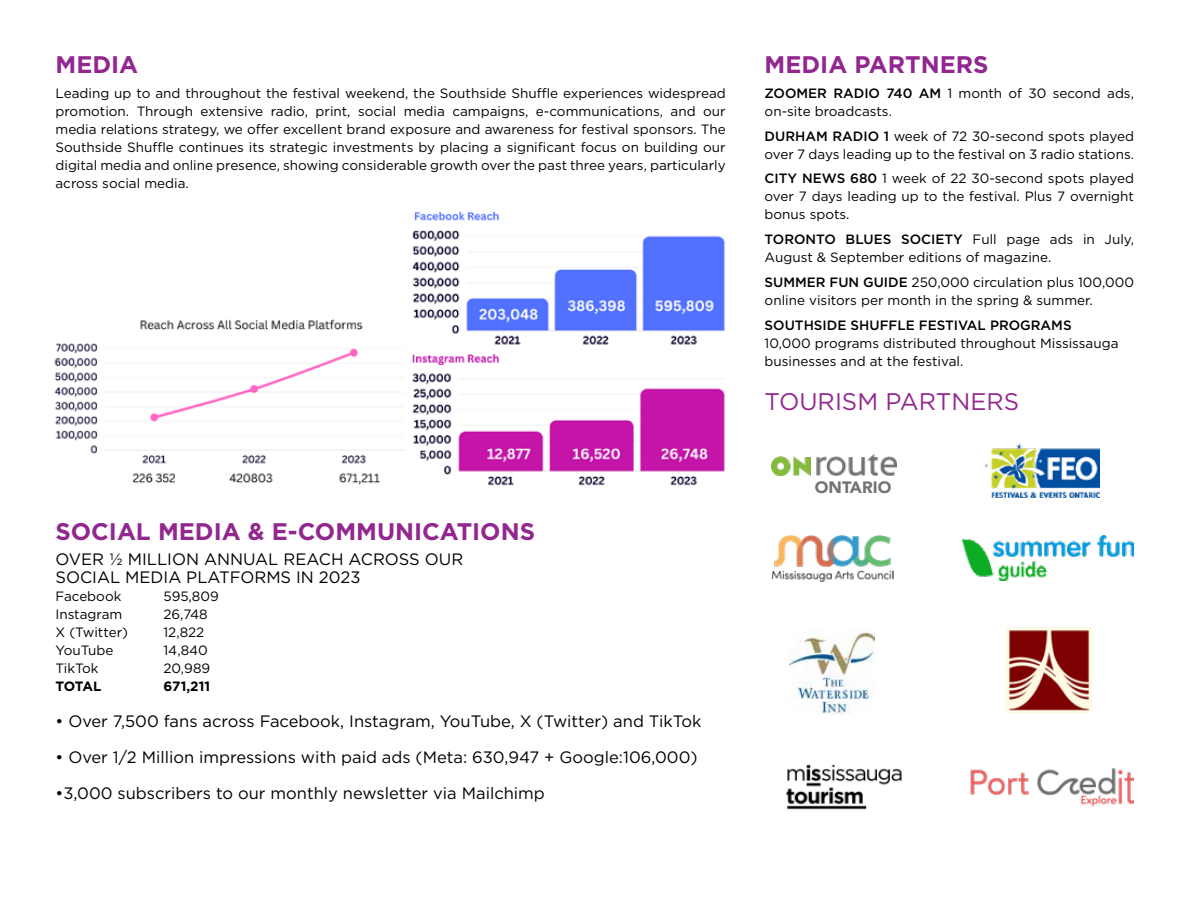
<style>
.page{position:relative;width:1188px;height:918px;background:#fff}
.page>*{position:absolute;margin:0;border:0;box-sizing:border-box;transform-origin:0 0}
.t1{font:700 24px "Gotham";color:#92278f}
.t2{font:24px "Gotham";color:#92278f}
.t3{font:16.5px/18px "Gotham";color:#000}
.t4{font:900 16.5px "Avenir";color:#747170}
.t5{font:13.5px/18px "Gotham";color:#000}
.t6{font:500 13.5px "Gotham";color:#000}
.t7{font:700 13.5px "Gotham";letter-spacing:-.01em;color:#000}
.s1{font-weight:500}
</style>
<div class="page">
<img style="left:54px;top:319px;width:349px;height:166px">
<img style="left:412px;top:211px;width:313px;height:275px">
<img style="left:771px;top:454px;width:126px;height:22px">
<img style="left:985px;top:444px;width:114px;height:54px">
<img style="left:786px;top:764px;width:116px;height:46px">
<img style="left:771px;top:535px;width:122px;height:47px">
<img style="left:962px;top:535px;width:172px;height:45px">
<img style="left:970px;top:768px;width:164px;height:39px">
<img style="left:790px;top:631px;width:85px;height:83px">
<img style="left:1007px;top:628px;width:84px;height:84px">
<h1 class="t1" style="left:56px;top:49px;width:84px">MEDIA</h1>
<p class="t5" style="left:56px;top:84px;width:672px;text-align:justify">Leading up to and throughout the festival weekend, the Southside Shuffle experiences widespread promotion. Through extensive radio, print, social media campaigns, e-communications, and our media relations strategy, we offer excellent brand exposure and awareness for festival sponsors. The Southside Shuffle continues its strategic investments by placing a significant focus on building our digital media and online presence, showing considerable growth over the past three years, particularly across social media.</p>
<h1 class="t1" style="left:56px;top:516px;width:481px">SOCIAL MEDIA &amp; E-COMMUNICATIONS</h1>
<p class="t3" style="left:56px;top:550px;width:409px">OVER ½ MILLION ANNUAL REACH ACROSS OUR<br>SOCIAL MEDIA PLATFORMS IN 2023</p>
<p class="t5" style="left:56px;top:587px;width:67px">Facebook</p>
<p class="t5" style="left:164px;top:587px;width:57px">595,809</p>
<p class="t5" style="left:56px;top:605px;width:68px">Instagram</p>
<p class="t5" style="left:164px;top:605px;width:46px">26,748</p>
<p class="t5" style="left:56px;top:623px;width:74px">X (Twitter)</p>
<p class="t5" style="left:164px;top:623px;width:42px">12,822</p>
<p class="t5" style="left:56px;top:641px;width:60px">YouTube</p>
<p class="t5" style="left:164px;top:641px;width:46px">14,840</p>
<p class="t5" style="left:56px;top:659px;width:44px">TikTok</p>
<p class="t5" style="left:164px;top:659px;width:48px">20,989</p>
<p class="t7" style="left:56px;top:677px;width:47px">TOTAL</p>
<p class="t7" style="left:164px;top:677px;width:48px">671,211</p>
<p class="t3" style="left:56px;top:712px;width:647px">• Over 7,500 fans across Facebook, Instagram, YouTube, X (Twitter) and TikTok</p>
<p class="t3" style="left:56px;top:748px;width:644px">• Over 1/2 Million impressions with paid ads (Meta: 630,947 + Google:106,000)</p>
<p class="t3" style="left:56px;top:784px;width:491px">•3,000 subscribers to our monthly newsletter via Mailchimp</p>
<h1 class="t1" style="left:765px;top:49px;width:225px">MEDIA PARTNERS</h1>
<p class="t5" style="left:765px;top:84px;width:371px"><span class="s1">ZOOMER RADIO 740 AM</span> 1 month of 30 second ads, on-site broadcasts.</p>
<p class="t5" style="left:765px;top:127px;width:371px"><span class="s1">DURHAM RADIO 1</span> week of 72 30-second spots played over 7 days leading up to the festival on 3 radio stations.</p>
<p class="t5" style="left:765px;top:169px;width:371px;text-align:justify"><span class="s1">CITY NEWS 680</span> 1 week of 22 30-second spots played over 7 days leading up to the festival. Plus 7 overnight bonus spots.</p>
<p class="t5" style="left:765px;top:230px;width:371px"><span class="s1">TORONTO BLUES SOCIETY</span> Full page ads in July,<br>August &amp; September editions of magazine.</p>
<p class="t5" style="left:765px;top:273px;width:371px"><span class="s1">SUMMER FUN GUIDE</span> 250,000 circulation plus 100,000 online visitors per month in the spring &amp; summer.</p>
<p class="t6" style="left:765px;top:316px;width:309px">SOUTHSIDE SHUFFLE FESTIVAL PROGRAMS</p>
<p class="t5" style="left:765px;top:334px;width:355px">10,000 programs distributed throughout Mississauga businesses and at the festival.</p>
<h1 class="t2" style="left:765px;top:386px;width:256px">TOURISM PARTNERS</h1>
<p class="t4" style="left:815px;top:473px;width:78px">ONTARIO</p>
</div>
